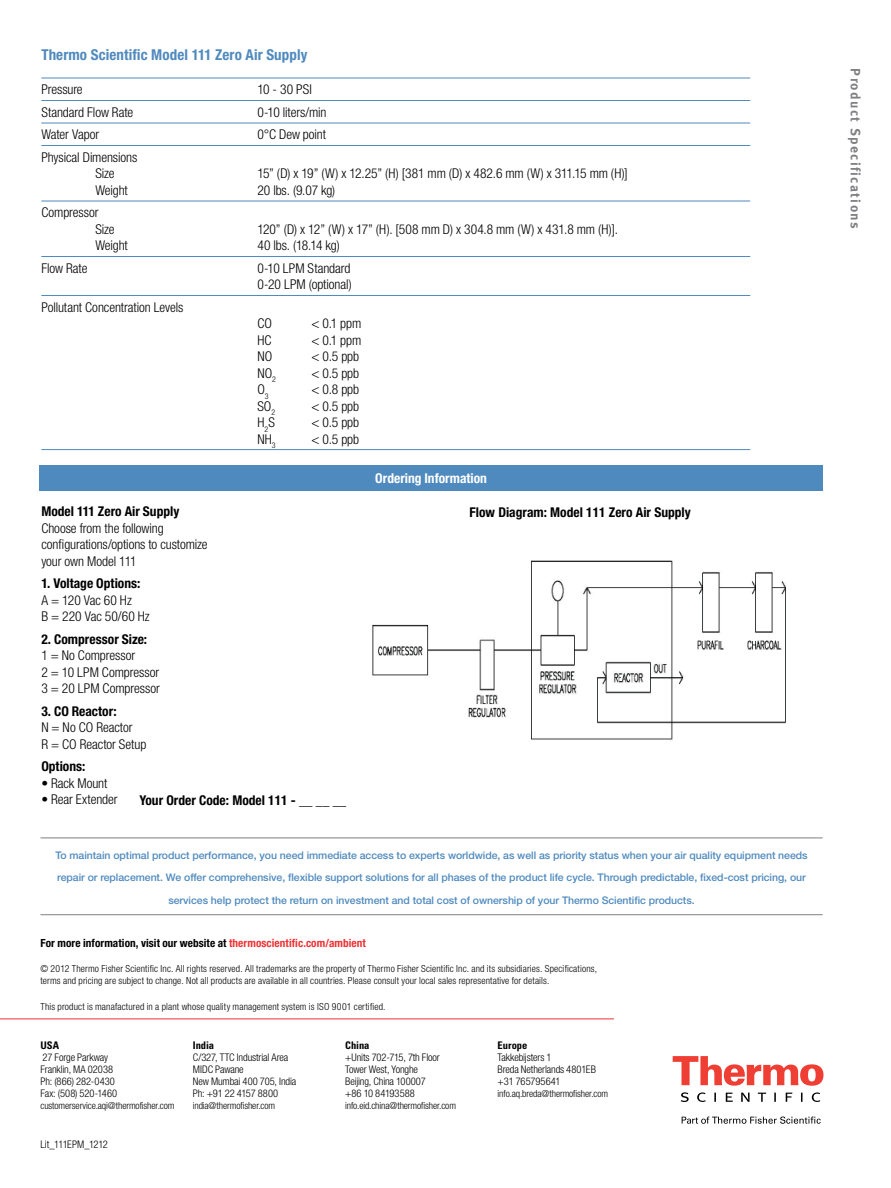
<style>
.page{position:relative;width:891px;height:1188px;background:#fff}
.page>*{position:absolute;margin:0;border:0;box-sizing:border-box;transform-origin:0 0}
.t1{font:700 condensed 15px "Helvetica Neue LT Std";letter-spacing:.005em;color:#4f8abe}
.t2{font:300 condensed 13.5px/16.5px "Helvetica Neue LT Std";letter-spacing:-.005em;color:#000}
.t3{font:700 condensed 13.5px "Helvetica Neue LT Std";color:#000}
.t4{font:700 13.5px "Meta OT";letter-spacing:.1em;color:#807f83}
.t5{font:700 condensed 13.5px "Helvetica Neue LT Std";color:#fff}
.t6{font:700 condensed 11.25px "Helvetica Neue LT Std";letter-spacing:.005em;color:#000}
.t7{font:500 10.5px/22.5px "Helvetica Neue LT Std";letter-spacing:-.005em;color:#4f8abe;text-align:center}
.t8{font:300 condensed 10.5px/12px "Helvetica Neue LT Std";letter-spacing:-.01em;color:#000}
.t9{font:700 condensed 10.5px "Univers LT Std";letter-spacing:-.005em;color:#000}
.t10{font:300 condensed 10.5px "Helvetica Neue LT Std";letter-spacing:-.03em;color:#000}
.t11{font:300 condensed 9.75px/12.8px "Helvetica Neue LT Std";letter-spacing:.015em;color:#000}
.t12{font:300 condensed 9.75px "Helvetica Neue LT Std";letter-spacing:-.01em;color:#000}
.s1{color:#ee3134}
</style>
<div class="page">
<hr style="left:41px;top:78px;width:709px;height:1px;background:#4f8abe">
<hr style="left:41px;top:100px;width:709px;height:1px;background:#4f8abe">
<hr style="left:41px;top:123px;width:709px;height:1px;background:#4f8abe">
<hr style="left:41px;top:145px;width:709px;height:1px;background:#4f8abe">
<hr style="left:41px;top:201px;width:709px;height:1px;background:#4f8abe">
<hr style="left:41px;top:256px;width:709px;height:1px;background:#4f8abe">
<hr style="left:41px;top:295px;width:709px;height:1px;background:#4f8abe">
<hr style="left:41px;top:449px;width:709px;height:1px;background:#4f8abe">
<hr style="left:40px;top:838px;width:783px;height:1px;background:#807f83">
<hr style="left:40px;top:914px;width:783px;height:1px;background:#807f83">
<div style="left:40px;top:465px;width:783px;height:26px;background:#4f8abe"></div>
<img style="left:372px;top:560px;width:414px;height:180px">
<svg style="left:673px;top:1056px;width:150px;height:30px"></svg>
<svg style="left:681px;top:1092px;width:139px;height:10px"></svg>
<svg style="left:682px;top:1117px;width:139px;height:7px"></svg>
<hr style="left:0;top:1019px;width:614px;height:1px;background:#ee3134">
<p class="t1" style="left:41px;top:45px;width:268px">Thermo Scientific Model 111 Zero Air Supply</p>
<p class="t2" style="left:41px;top:81px;width:43px">Pressure</p>
<p class="t2" style="left:257px;top:81px;width:56px">10 - 30 PSI</p>
<p class="t2" style="left:41px;top:103px;width:93px">Standard Flow Rate</p>
<p class="t2" style="left:257px;top:103px;width:71px">0-10 liters/min</p>
<p class="t2" style="left:41px;top:126px;width:59px">Water Vapor</p>
<p class="t2" style="left:257px;top:126px;width:70px">0°C Dew point</p>
<p class="t2" style="left:95px;top:148px;width:44px;text-indent:-54px">Physical Dimensions<br>Size</p>
<p class="t2" style="left:257px;top:165px;width:372px">15” (D) x 19” (W) x 12.25” (H) [381 mm (D) x 482.6 mm (W) x 311.15 mm (H)]</p>
<p class="t2" style="left:95px;top:181px;width:34px">Weight</p>
<p class="t2" style="left:257px;top:181px;width:79px">20 lbs. (9.07 kg)</p>
<p class="t2" style="left:95px;top:204px;width:21px;text-indent:-54px">Compressor<br>Size</p>
<p class="t2" style="left:257px;top:220px;width:362px">120” (D) x 12” (W) x 17” (H). [508 mm D) x 304.8 mm (W) x 431.8 mm (H)].</p>
<p class="t2" style="left:95px;top:237px;width:34px">Weight</p>
<p class="t2" style="left:257px;top:237px;width:84px">40 lbs. (18.14 kg)</p>
<p class="t2" style="left:41px;top:259px;width:48px">Flow Rate</p>
<p class="t2" style="left:257px;top:259px;width:96px">0-10 LPM Standard<br>0-20 LPM (optional)</p>
<p class="t2" style="left:41px;top:298px;width:143px">Pollutant Concentration Levels</p>
<p class="t2" style="left:257px;top:315px;width:16px">CO</p>
<p class="t2" style="left:311px;top:315px;width:52px">&lt; 0.1 ppm</p>
<p class="t2" style="left:257px;top:331px;width:16px">HC</p>
<p class="t2" style="left:311px;top:331px;width:52px">&lt; 0.1 ppm</p>
<p class="t2" style="left:257px;top:348px;width:16px">NO</p>
<p class="t2" style="left:311px;top:348px;width:49px">&lt; 0.5 ppb</p>
<p class="t2" style="left:257px;top:364px;width:20px">NO<sub>2</sub></p>
<p class="t2" style="left:311px;top:364px;width:49px">&lt; 0.5 ppb</p>
<p class="t2" style="left:257px;top:381px;width:13px">O<sub>3</sub></p>
<p class="t2" style="left:311px;top:381px;width:49px">&lt; 0.8 ppb</p>
<p class="t2" style="left:257px;top:397px;width:19px">SO<sub>2</sub></p>
<p class="t2" style="left:311px;top:397px;width:49px">&lt; 0.5 ppb</p>
<p class="t2" style="left:257px;top:414px;width:19px">H<sub>2</sub>S</p>
<p class="t2" style="left:311px;top:414px;width:49px">&lt; 0.5 ppb</p>
<p class="t2" style="left:257px;top:430px;width:20px">NH<sub>3</sub></p>
<p class="t2" style="left:311px;top:430px;width:49px">&lt; 0.5 ppb</p>
<p class="t3" style="left:41px;top:503px;width:140px">Model 111 Zero Air Supply</p>
<p class="t2" style="left:41px;top:520px;width:168px">Choose from the following configurations/options to customize your own Model 111</p>
<p class="t3" style="left:41px;top:575px;width:100px">1. Voltage Options:</p>
<p class="t2" style="left:41px;top:592px;width:110px">A = 120 Vac 60 Hz<br>B = 220 Vac 50/60 Hz</p>
<p class="t3" style="left:41px;top:631px;width:107px">2. Compressor Size:</p>
<p class="t2" style="left:41px;top:647px;width:120px">1 = No Compressor<br>2 = 10 LPM Compressor<br>3 = 20 LPM Compressor</p>
<p class="t3" style="left:41px;top:703px;width:77px">3. CO Reactor:</p>
<p class="t2" style="left:41px;top:719px;width:107px">N = No CO Reactor<br>R = CO Reactor Setup</p>
<p class="t3" style="left:41px;top:758px;width:46px">Options:</p>
<p class="t2" style="left:41px;top:775px;width:68px">• Rack Mount</p>
<p class="t2" style="left:41px;top:791px;width:78px">• Rear Extender</p>
<p class="t3" style="left:140px;top:792px;width:208px">Your Order Code: Model 111 - __ __ __</p>
<p class="t5" style="left:375px;top:470px;width:113px">Ordering Information</p>
<p class="t3" style="left:470px;top:504px;width:223px">Flow Diagram: Model 111 Zero Air Supply</p>
<p class="t7" style="left:55px;top:843px;width:754px">To maintain optimal product performance, you need immediate access to experts worldwide, as well as priority status when your air quality equipment needs repair or replacement. We offer comprehensive, flexible support solutions for all phases of the product life cycle. Through predictable, fixed-cost pricing, our services help protect the return on investment and total cost of ownership of your Thermo Scientific products.</p>
<p class="t6" style="left:40px;top:936px;width:327px">For more information, visit our website at <span class="s1">thermoscientific.com/ambient</span></p>
<p class="t11" style="left:40px;top:962px;width:558px">© 2012 Thermo Fisher Scientific Inc. All rights reserved. All trademarks are the property of Thermo Fisher Scientific Inc. and its subsidiaries. Specifications, terms and pricing are subject to change. Not all products are available in all countries. Please consult your local sales representative for details.</p>
<p class="t11" style="left:40px;top:1000px;width:347px">This product is manafactured in a plant whose quality management system is ISO 9001 certified.</p>
<p class="t9" style="left:40px;top:1038px;width:20px">USA</p>
<p class="t8" style="left:41px;top:1051px;width:78px">27 Forge Parkway<br>Franklin, MA 02038<br>Ph: (866) 282-0430<br>Fax: (508) 520-1460</p>
<p class="t12" style="left:40px;top:1099px;width:136px">customerservice.aqi@thermofisher.com</p>
<p class="t10" style="left:40px;top:1138px;width:69px">Lit_111EPM_1212</p>
<p class="t9" style="left:193px;top:1038px;width:23px">India</p>
<p class="t8" style="left:193px;top:1051px;width:105px">C/327, TTC Industrial Area<br>MIDC Pawane<br>New Mumbai 400 705, India<br>Ph: +91 22 4157 8800</p>
<p class="t12" style="left:193px;top:1099px;width:84px">india@thermofisher.com</p>
<p class="t9" style="left:345px;top:1038px;width:26px">China</p>
<p class="t8" style="left:345px;top:1051px;width:96px">+Units 702-715, 7th Floor<br>Tower West, Yonghe<br>Beijing, China 100007 +86 10 84193588</p>
<p class="t12" style="left:345px;top:1099px;width:112px">info.eid.china@thermofisher.com</p>
<p class="t9" style="left:498px;top:1038px;width:31px">Europe</p>
<p class="t8" style="left:498px;top:1051px;width:100px">Takkebijsters 1<br>Breda Netherlands 4801EB +31 765795641</p>
<p class="t12" style="left:498px;top:1087px;width:112px">info.aq.breda@thermofisher.com</p>
<p class="t4" style="left:864px;top:68px;width:162px;rotate:90deg">Product Specifications</p>
</div>
